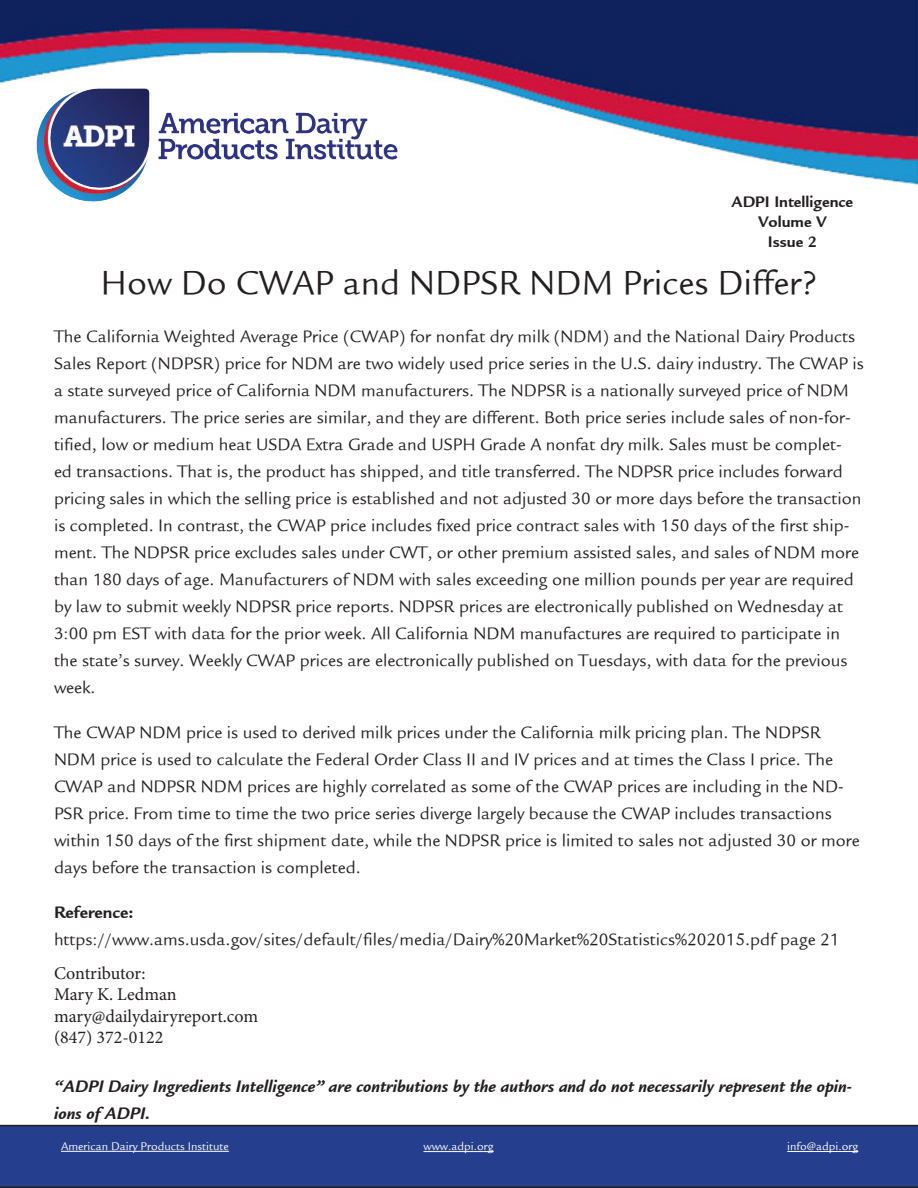
<style>
.page{position:relative;width:918px;height:1188px;background:#fff}
.page>*{position:absolute;margin:0;border:0;box-sizing:border-box;transform-origin:0 0}
.t1{font:36px "Legacy Sans";color:#231f20}
.t2{font:18px/27px "Legacy Sans";color:#231f20}
.t3{font:italic 700 18px/27px "Legacy Sans";color:#231f20}
.t4{font:18px "Minion Pro";color:#231f20}
.t5{font:700 18px "Legacy Sans";color:#231f20}
.t6{font:700 16.5px "Legacy Sans";color:#231f20}
.t7{font:12px "Legacy Sans";color:#fff}
</style>
<div class="page">
<img style="left:0;top:0;width:918px;height:184px">
<img style="left:50px;top:89px;width:48px;height:88px">
<div style="left:0;top:1125px;width:918px;height:63px;background:#253f8e"></div>
<hr style="left:61px;top:1151px;width:168px;height:1px;background:#fff">
<hr style="left:423px;top:1151px;width:70px;height:1px;background:#fff">
<hr style="left:787px;top:1151px;width:71px;height:1px;background:#fff">
<p class="t6" style="left:732px;top:192px;width:123px">ADPI Intelligence</p>
<p class="t6" style="left:758px;top:212px;width:70px">Volume V</p>
<p class="t6" style="left:768px;top:232px;width:51px">Issue 2</p>
<p class="t1" style="left:101px;top:262px;width:718px">How Do CWAP and NDPSR NDM Prices Differ?</p>
<p class="t2" style="left:54px;top:323px;width:812px">The California Weighted Average Price (CWAP) for nonfat dry milk (NDM) and the National Dairy Products Sales Report (NDPSR) price for NDM are two widely used price series in the U.S. dairy industry. The CWAP is a state surveyed price of California NDM manufacturers. The NDPSR is a nationally surveyed price of NDM manufacturers. The price series are similar, and they are different. Both price series include sales of non-for&shy;tified, low or medium heat USDA Extra Grade and USPH Grade A nonfat dry milk. Sales must be complet&shy;ed transactions. That is, the product has shipped, and title transferred. The NDPSR price includes forward pricing sales in which the selling price is established and not adjusted 30 or more days before the transaction is completed. In contrast, the CWAP price includes fixed price contract sales with 150 days of the first ship&shy;ment. The NDPSR price excludes sales under CWT, or other premium assisted sales, and sales of NDM more than 180 days of age. Manufacturers of NDM with sales exceeding one million pounds per year are required by law to submit weekly NDPSR price reports. NDPSR prices are electronically published on Wednesday at 3:00 pm EST with data for the prior week. All California NDM manufactures are required to participate in the state’s survey. Weekly CWAP prices are electronically published on Tuesdays, with data for the previous week.</p>
<p class="t2" style="left:54px;top:719px;width:807px">The CWAP NDM price is used to derived milk prices under the California milk pricing plan. The NDPSR NDM price is used to calculate the Federal Order Class II and IV prices and at times the Class I price. The CWAP and NDPSR NDM prices are highly correlated as some of the CWAP prices are including in the ND-PSR price. From time to time the two price series diverge largely because the CWAP includes transactions within 150 days of the first shipment date, while the NDPSR price is limited to sales not adjusted 30 or more days before the transaction is completed.</p>
<p class="t5" style="left:54px;top:902px;width:81px">Reference:</p>
<p class="t2" style="left:54px;top:926px;width:787px">https://www.ams.usda.gov/sites/default/files/media/Dairy%20Market%20Statistics%202015.pdf page 21</p>
<p class="t4" style="left:54px;top:961px;width:93px">Contributor:</p>
<p class="t4" style="left:54px;top:982px;width:124px">Mary K. Ledman</p>
<p class="t4" style="left:54px;top:1004px;width:206px">mary@dailydairyreport.com</p>
<p class="t4" style="left:54px;top:1026px;width:111px">(847) 372-0122</p>
<p class="t3" style="left:54px;top:1073px;width:799px">“ADPI Dairy Ingredients Intelligence” are contributions by the authors and do not necessarily represent the opin&shy;ions of ADPI.</p>
<p class="t7" style="left:61px;top:1140px;width:169px">American Dairy Products Institute</p>
<p class="t7" style="left:423px;top:1140px;width:71px">www.adpi.org</p>
<p class="t7" style="left:787px;top:1140px;width:72px">info@adpi.org</p>
</div>
